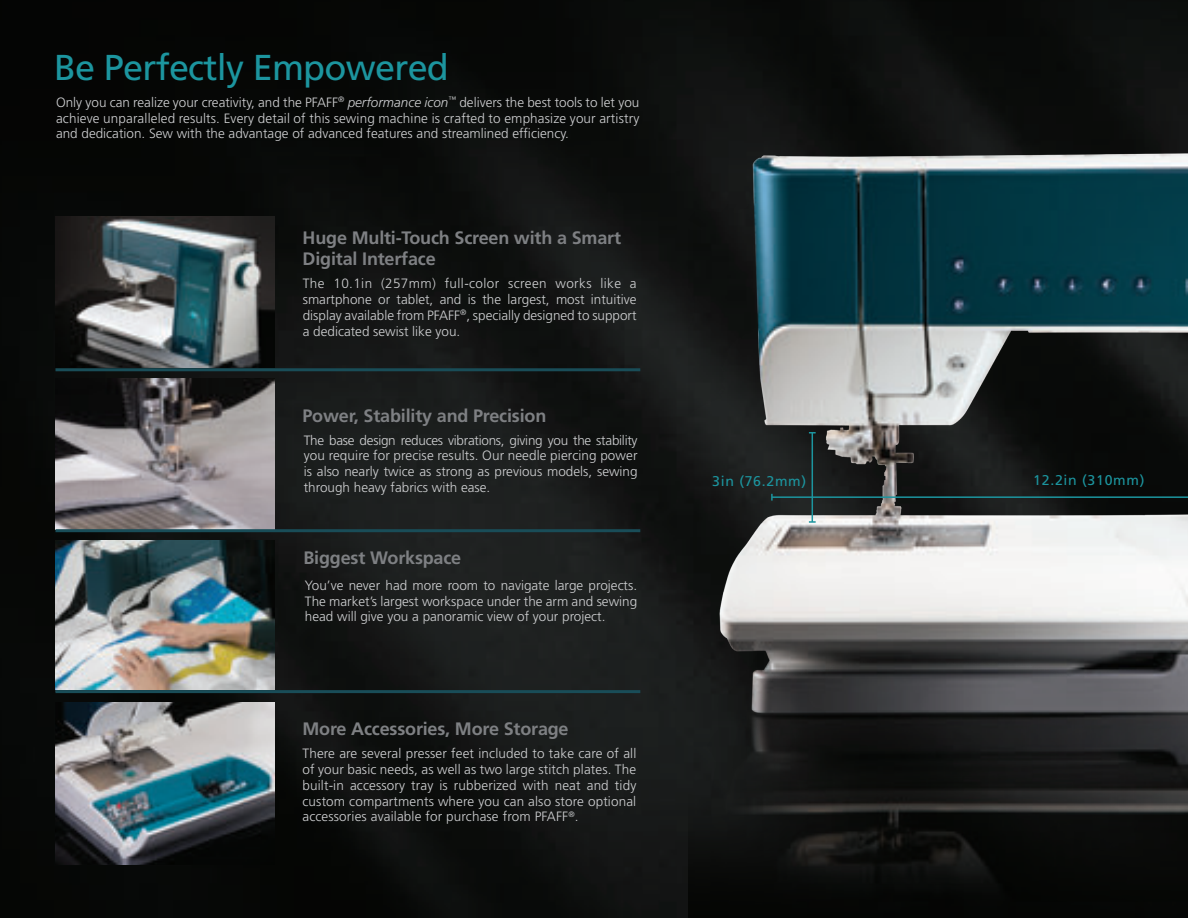
<style>
.page{position:relative;width:1188px;height:918px;background:#fff}
.page>*{position:absolute;margin:0;border:0;box-sizing:border-box;transform-origin:0 0}
.t1{font:36px "Frutiger";letter-spacing:-.02em;color:#1c959f}
.t2{font:700 18px/21.6px "Frutiger";letter-spacing:-.01em;color:#7e8083}
.t3{font:14.1px "Frutiger";letter-spacing:.05em;color:#1c959f}
.Black_Captions{font:300 13.5px/15.8px "Frutiger";color:#cfd0d2;text-align:justify}
.s1{font-style:italic}
</style>
<div class="page">
<img style="left:0;top:0;width:1188px;height:918px">
<img style="left:689px;top:20px;width:499px;height:898px">
<img style="left:56px;top:217px;width:218px;height:151px">
<img style="left:56px;top:379px;width:218px;height:150px">
<img style="left:56px;top:541px;width:218px;height:148px">
<img style="left:56px;top:703px;width:218px;height:162px">
<hr style="left:56px;top:368px;width:584px;height:3px;background:#194d58">
<hr style="left:56px;top:529px;width:584px;height:3px;background:#194d58">
<hr style="left:56px;top:690px;width:584px;height:3px;background:#194d58">
<hr style="left:772px;top:496px;width:416px;height:2px;background:#1c959f">
<svg style="left:771px;top:494px;width:2px;height:7px"></svg>
<hr style="left:812px;top:433px;width:1px;height:89px;background:#1c959f">
<svg style="left:809px;top:521px;width:7px;height:2px"></svg>
<svg style="left:809px;top:432px;width:7px;height:2px"></svg>
<p class="t1" style="left:54px;top:46px;width:396px">Be Perfectly Empowered</p>
<p class="Black_Captions" style="left:56px;top:94px;width:585px">Only you can realize your creativity, and the PFAFF<sup>®</sup> <span class="s1">performance icon</span><sup>™</sup> delivers the best tools to let you achieve unparalleled results. Every detail of this sewing machine is crafted to emphasize your artistry and dedication. Sew with the advantage of advanced features and streamlined efficiency.</p>
<p class="t2" style="left:303px;top:227px;width:320px">Huge Multi-Touch Screen with a Smart<br>Digital Interface</p>
<p class="Black_Captions" style="left:303px;top:276px;width:335px">The 10.1in (257mm) full-color screen works like a smartphone or tablet, and is the largest, most intuitive display available from PFAFF<sup>®</sup>, specially designed to support a dedicated sewist like you.</p>
<p class="t2" style="left:302px;top:405px;width:245px">Power, Stability and Precision</p>
<p class="Black_Captions" style="left:304px;top:432px;width:335px">The base design reduces vibrations, giving you the stability you require for precise results. Our needle piercing power is also nearly twice as strong as previous models, sewing through heavy fabrics with ease.</p>
<p class="t2" style="left:303px;top:547px;width:159px">Biggest Workspace</p>
<p class="Black_Captions" style="left:305px;top:577px;width:334px">You’ve never had more room to navigate large projects.<br>The market’s largest workspace under the arm and sewing head will give you a panoramic view of your project.</p>
<p class="t2" style="left:303px;top:718px;width:268px">More Accessories, More Storage</p>
<p class="Black_Captions" style="left:303px;top:746px;width:335px">There are several presser feet included to take care of all of your basic needs, as well as two large stitch plates. The built-in accessory tray is rubberized with neat and tidy custom compartments where you can also store optional accessories available for purchase from PFAFF<sup>®</sup>.</p>
<p class="t3" style="left:712px;top:472px;width:96px">3in (76.2mm)</p>
<p class="t3" style="left:1033px;top:472px;width:113px">12.2in (310mm)</p>
</div>
